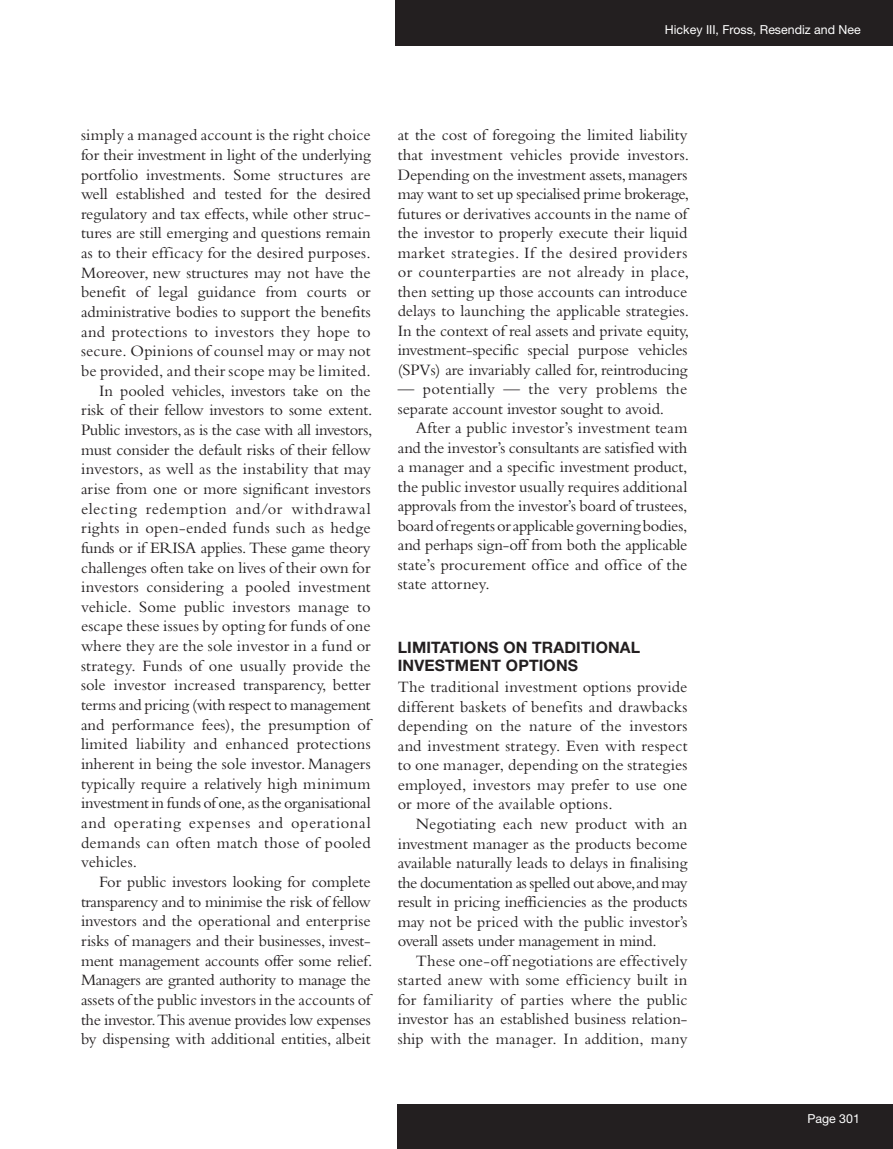
<style>
.page{position:relative;width:893px;height:1149px;background:#fff}
.page>*{position:absolute;margin:0;border:0;box-sizing:border-box;transform-origin:0 0}
.t1{font:16.5px/19.5px "Bembo";color:#231f20;text-align:justify}
.t2{font:16.5px "Bembo";letter-spacing:-.02em;color:#231f20}
.t3{font:16.5px "Bembo";letter-spacing:.035em;color:#231f20}
.t4{font:16.5px "Bembo";letter-spacing:-.025em;color:#231f20}
.t5{font:700 15.75px/18px "Helvetica Neue";letter-spacing:.01em;color:#231f20}
.t6{font:12.3px "Helvetica Neue";color:#fff}
</style>
<div class="page">
<div style="left:396px;top:0;width:497px;height:46px;background:#231f20"></div>
<div style="left:397px;top:1103px;width:496px;height:45px;background:#231f20"></div>
<p class="t6" style="left:665px;top:20px;width:197px">Hickey III, Fross, Resendiz and Nee</p>
<p class="t1" style="left:81px;top:125px;width:291px">simply a managed account is the right choice</p>
<p class="t1" style="left:81px;top:145px;width:291px">for their investment in light of the underlying</p>
<p class="t1" style="left:81px;top:164px;width:291px">portfolio investments. Some structures are</p>
<p class="t1" style="left:81px;top:184px;width:291px">well established and tested for the desired</p>
<p class="t1" style="left:81px;top:203px;width:291px">regulatory and tax effects, while other struc-</p>
<p class="t1" style="left:81px;top:223px;width:291px">tures are still emerging and questions remain</p>
<p class="t1" style="left:81px;top:243px;width:291px">as to their efficacy for the desired purposes.</p>
<p class="t1" style="left:81px;top:262px;width:291px">Moreover, new structures may not have the</p>
<p class="t1" style="left:81px;top:282px;width:291px">benefit of legal guidance from courts or</p>
<p class="t1" style="left:81px;top:302px;width:291px">administrative bodies to support the benefits</p>
<p class="t1" style="left:81px;top:321px;width:291px">and protections to investors they hope to</p>
<p class="t1" style="left:81px;top:341px;width:291px">secure. Opinions of counsel may or may not</p>
<p class="t1" style="left:81px;top:360px;width:291px">be provided, and their scope may be limited.</p>
<p class="t1" style="left:99px;top:380px;width:273px">In pooled vehicles, investors take on the</p>
<p class="t1" style="left:81px;top:400px;width:293px">risk of their fellow investors to some extent.</p>
<p class="t2" style="left:81px;top:420px;width:293px">Public investors, as is the case with all investors,</p>
<p class="t1" style="left:81px;top:439px;width:291px">must consider the default risks of their fellow</p>
<p class="t1" style="left:81px;top:459px;width:291px">investors, as well as the instability that may</p>
<p class="t1" style="left:81px;top:478px;width:291px">arise from one or more significant investors</p>
<p class="t3" style="left:81px;top:498px;width:291px">electing redemption and/or withdrawal</p>
<p class="t1" style="left:81px;top:518px;width:291px">rights in open-ended funds such as hedge</p>
<p class="t2" style="left:81px;top:538px;width:291px">funds or if ERISA applies. These game theory</p>
<p class="t1" style="left:81px;top:557px;width:291px">challenges often take on lives of their own for</p>
<p class="t1" style="left:81px;top:576px;width:291px">investors considering a pooled investment</p>
<p class="t1" style="left:81px;top:596px;width:291px">vehicle. Some public investors manage to</p>
<p class="t1" style="left:81px;top:616px;width:291px">escape these issues by opting for funds of one</p>
<p class="t1" style="left:81px;top:635px;width:291px">where they are the sole investor in a fund or</p>
<p class="t1" style="left:81px;top:655px;width:291px">strategy. Funds of one usually provide the</p>
<p class="t1" style="left:81px;top:675px;width:291px">sole investor increased transparency, better</p>
<p class="t2" style="left:81px;top:695px;width:291px">terms and pricing (with respect to management</p>
<p class="t1" style="left:81px;top:714px;width:291px">and performance fees), the presumption of</p>
<p class="t1" style="left:81px;top:734px;width:291px">limited liability and enhanced protections</p>
<p class="t1" style="left:81px;top:753px;width:291px">inherent in being the sole investor. Managers</p>
<p class="t1" style="left:81px;top:773px;width:291px">typically require a relatively high minimum</p>
<p class="t1" style="left:81px;top:792px;width:291px">investment in funds of one, as the organisational</p>
<p class="t3" style="left:81px;top:813px;width:291px">and operating expenses and operational</p>
<p class="t1" style="left:81px;top:832px;width:291px">demands can often match those of pooled</p>
<p class="t1" style="left:81px;top:851px;width:58px">vehicles.</p>
<p class="t1" style="left:99px;top:871px;width:273px">For public investors looking for complete</p>
<p class="t2" style="left:81px;top:891px;width:291px">transparency and to minimise the risk of fellow</p>
<p class="t1" style="left:81px;top:910px;width:291px">investors and the operational and enterprise</p>
<p class="t1" style="left:81px;top:930px;width:291px">risks of managers and their businesses, invest-</p>
<p class="t2" style="left:81px;top:950px;width:293px">ment management accounts offer some relief.</p>
<p class="t4" style="left:81px;top:970px;width:291px">Managers are granted authority to manage the</p>
<p class="t1" style="left:81px;top:989px;width:291px">assets of the public investors in the accounts of</p>
<p class="t2" style="left:81px;top:1009px;width:291px">the investor. This avenue provides low expenses</p>
<p class="t1" style="left:81px;top:1028px;width:291px">by dispensing with additional entities, albeit</p>
<p class="t1" style="left:398px;top:125px;width:293px">at the cost of foregoing the limited liability that investment vehicles provide investors.<br>Depending on the investment assets, managers may want to set up specialised prime brokerage, futures or derivatives accounts in the name of the investor to properly execute their liquid market strategies. If the desired providers or counterparties are not already in place, then setting up those accounts can introduce delays to launching the applicable strategies.<br>In the context of real assets and private equity, investment-specific special purpose vehicles (SPVs) are invariably called for, reintroducing</p>
<p class="t1" style="left:398px;top:379px;width:291px">— potentially — the very problems the separate account investor sought to avoid.</p>
<p class="t1" style="left:398px;top:418px;width:291px;text-indent:18px">After a public investor’s investment team and the investor’s consultants are satisfied with a manager and a specific investment product, the public investor usually requires additional approvals from the investor’s board of trustees, board of regents or applicable governing bodies, and perhaps sign-off from both the applicable state’s procurement office and office of the state attorney.</p>
<p class="t5" style="left:398px;top:637px;width:244px">LIMITATIONS ON TRADITIONAL<br>INVESTMENT OPTIONS</p>
<p class="t1" style="left:398px;top:677px;width:291px">The traditional investment options provide different baskets of benefits and drawbacks depending on the nature of the investors and investment strategy. Even with respect to one manager, depending on the strategies employed, investors may prefer to use one or more of the available options.</p>
<p class="t1" style="left:398px;top:813px;width:291px;text-indent:18px">Negotiating each new product with an investment manager as the products become available naturally leads to delays in finalising the documentation as spelled out above, and may result in pricing inefficiencies as the products may not be priced with the public investor’s overall assets under management in mind.</p>
<p class="t1" style="left:398px;top:950px;width:291px;text-indent:18px">These one-off negotiations are effectively started anew with some efficiency built in for familiarity of parties where the public investor has an established business relation&shy;ship with the manager. In addition, many</p>
<p class="t6" style="left:807px;top:1109px;width:54px">Page 301</p>
</div>
